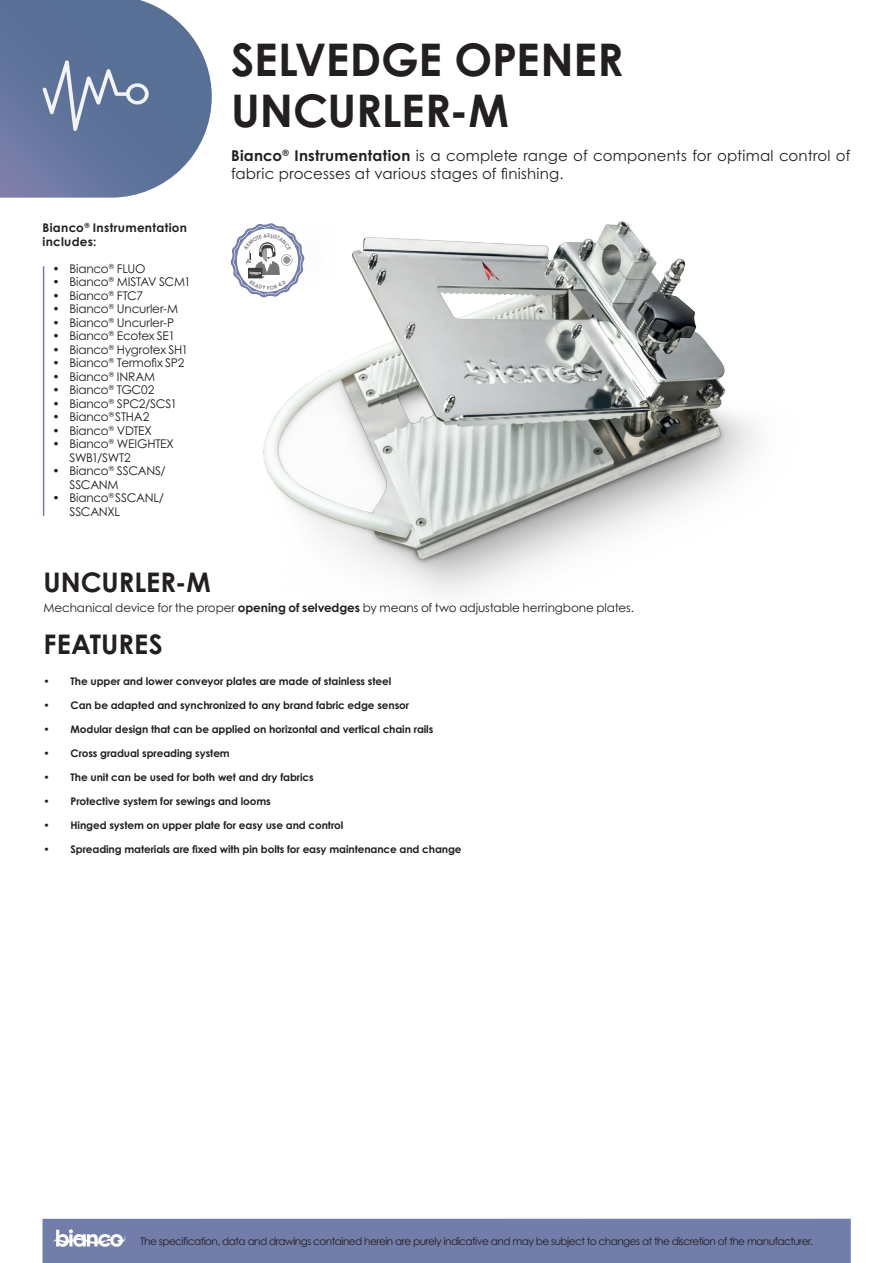
<style>
.page{position:relative;width:893px;height:1263px;background:#fff}
.page>*{position:absolute;margin:0;border:0;box-sizing:border-box;transform-origin:0 0}
.t1{font:700 45px/51px "Century Gothic Pro";letter-spacing:-.005em;color:#231f20}
.t2{font:700 27px "Century Gothic Pro";color:#231f20}
.t3{font:15px/18px "Century Gothic Pro";letter-spacing:.015em;color:#231f20}
.t4{font:12px/13.5px "Century Gothic Pro";letter-spacing:-.02em;color:#231f20}
.t5{font:700 12px/13.5px "Century Gothic Pro";letter-spacing:.025em;color:#231f20}
.t6{font:700 10.5px "Century Gothic Pro";letter-spacing:-.01em;color:#231f20}
.t7{font:10.5px "Century Gothic Pro";letter-spacing:-.05em;color:#231f20}
.s1{font-weight:700}
</style>
<div class="page">
<div style="left:43px;top:1219px;width:808px;height:44px;background:#727ea9"></div>
<img style="left:263px;top:221px;width:494px;height:374px">
<hr style="left:43px;top:266px;width:1px;height:250px;background:#727ea9">
<svg style="left:0;top:0;width:212px;height:198px;background:#7283a6"></svg>
<svg style="left:53px;top:1229px;width:73px;height:18px"></svg>
<svg style="left:230px;top:223px;width:75px;height:75px"></svg>
<p class="t1" style="left:231px;top:33px;width:394px">SELVEDGE OPENER<br>UNCURLER-M</p>
<p class="t5" style="left:43px;top:221px;width:146px">Bianco<sup>®</sup> Instrumentation includes:</p>
<p class="t4" style="left:53px;top:261px;width:95px">• Bianco<sup>®</sup> FLUO</p>
<p class="t4" style="left:53px;top:275px;width:140px">• Bianco<sup>®</sup> MISTAV SCM1</p>
<p class="t4" style="left:53px;top:288px;width:92px">• Bianco<sup>®</sup> FTC7</p>
<p class="t4" style="left:53px;top:302px;width:127px">• Bianco<sup>®</sup> Uncurler-M</p>
<p class="t4" style="left:53px;top:315px;width:123px">• Bianco<sup>®</sup> Uncurler-P</p>
<p class="t4" style="left:53px;top:329px;width:124px">• Bianco<sup>®</sup> Ecotex SE1</p>
<p class="t4" style="left:53px;top:342px;width:137px">• Bianco<sup>®</sup> Hygrotex SH1</p>
<p class="t4" style="left:53px;top:356px;width:133px">• Bianco<sup>®</sup> Termofix SP2</p>
<p class="t4" style="left:53px;top:369px;width:104px">• Bianco<sup>®</sup> INRAM</p>
<p class="t4" style="left:53px;top:383px;width:103px">• Bianco<sup>®</sup> TGC02</p>
<p class="t4" style="left:53px;top:396px;width:126px">• Bianco<sup>®</sup> SPC2/SCS1</p>
<p class="t4" style="left:53px;top:410px;width:98px">• Bianco<sup>®</sup> STHA2</p>
<p class="t4" style="left:53px;top:423px;width:101px">• Bianco<sup>®</sup> VDTEX</p>
<p class="t4" style="left:70px;top:437px;width:106px;text-indent:-17px">• Bianco<sup>®</sup> WEIGHTEX<br>SWB1/SWT2</p>
<p class="t4" style="left:70px;top:464px;width:98px;text-indent:-17px">• Bianco<sup>®</sup> SSCANS/<br>SSCANM</p>
<p class="t4" style="left:70px;top:491px;width:96px;text-indent:-17px">• Bianco<sup>®</sup> SSCANL/<br>SSCANXL</p>
<p class="t3" style="left:231px;top:147px;width:621px"><span class="s1">Bianco</span><sup>®</sup> <span class="s1">Instrumentation</span> is a complete range of components for optimal control of fabric processes at various stages of finishing.</p>
<p class="t2" style="left:44px;top:565px;width:169px">UNCURLER-M</p>
<p class="t4" style="left:44px;top:601px;width:592px">Mechanical device for the proper <span class="s1">opening of selvedges</span> by means of two adjustable herringbone plates.</p>
<p class="t2" style="left:44px;top:627px;width:121px">FEATURES</p>
<p class="t6" style="left:44px;top:675px;width:349px">• The upper and lower conveyor plates are made of stainless steel</p>
<p class="t6" style="left:44px;top:699px;width:367px">• Can be adapted and synchronized to any brand fabric edge sensor</p>
<p class="t6" style="left:44px;top:723px;width:391px">• Modular design that can be applied on horizontal and vertical chain rails</p>
<p class="t6" style="left:44px;top:747px;width:188px">• Cross gradual spreading system</p>
<p class="t6" style="left:44px;top:771px;width:272px">• The unit can be used for both wet and dry fabrics</p>
<p class="t6" style="left:44px;top:795px;width:229px">• Protective system for sewings and looms</p>
<p class="t6" style="left:44px;top:819px;width:301px">• Hinged system on upper plate for easy use and control</p>
<p class="t6" style="left:44px;top:843px;width:420px">• Spreading materials are fixed with pin bolts for easy maintenance and change</p>
<p class="t7" style="left:140px;top:1234px;width:674px">The specification, data and drawings contained herein are purely indicative and may be subject to changes at the discretion of the manufacturer.</p>
</div>
